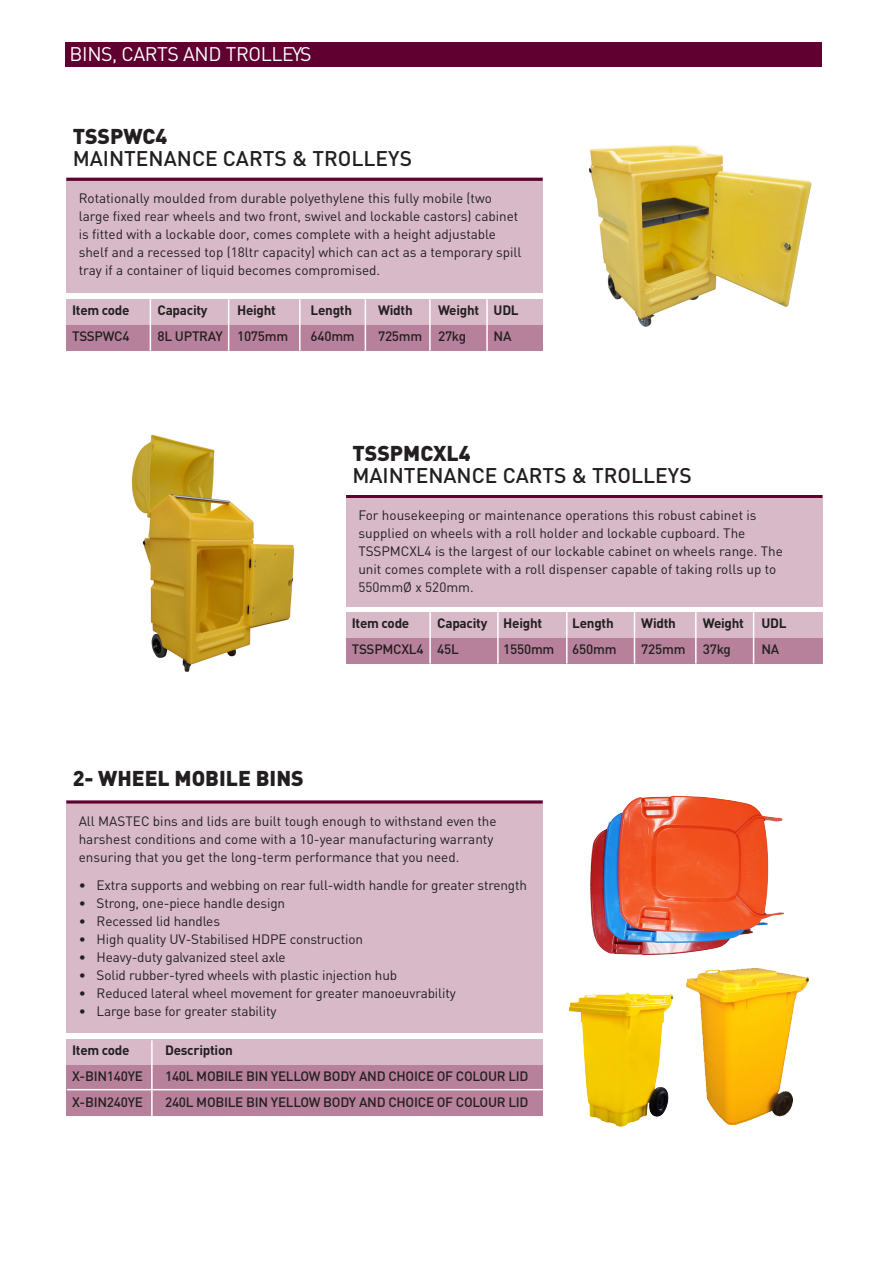
<style>
.page{position:relative;width:893px;height:1263px;background:#fff}
.page>*{position:absolute;margin:0;border:0;box-sizing:border-box;transform-origin:0 0}
.t1{font:900 21.15px "DIN";color:#231f20}
.t2{font:500 21px "DIN";color:#231f20}
.t3{font:19.5px "DIN";letter-spacing:-.02em;color:#fff}
.t4{font:13.5px/18px "DIN";color:#231f20}
.t5{font:500 13.5px "DIN";letter-spacing:-.02em;color:#231f20}
.t6{font:700 13.5px "DIN";letter-spacing:-.02em;color:#231f20}
</style>
<div class="page">
<div style="left:67px;top:1065px;width:476px;height:51px;background:#b7819b"></div>
<div style="left:67px;top:1039px;width:476px;height:26px;background:#d7b9c7"></div>
<img style="left:131px;top:434px;width:224px;height:238px">
<div style="left:346px;top:495px;width:476px;height:111px;background:#d7b9c7"></div>
<hr style="left:346px;top:495px;width:476px;height:3px;background:#5f0031">
<div style="left:347px;top:638px;width:476px;height:25px;background:#b7819b"></div>
<div style="left:347px;top:612px;width:476px;height:26px;background:#d7b9c7"></div>
<hr style="left:429px;top:612px;width:2px;height:51px;background:#fff">
<hr style="left:151px;top:1040px;width:2px;height:76px;background:#fff">
<hr style="left:497px;top:612px;width:2px;height:51px;background:#fff">
<hr style="left:566px;top:612px;width:1px;height:51px;background:#fff">
<hr style="left:634px;top:612px;width:1px;height:51px;background:#fff">
<hr style="left:695px;top:612px;width:2px;height:51px;background:#fff">
<hr style="left:753px;top:612px;width:1px;height:51px;background:#fff">
<div style="left:65px;top:42px;width:757px;height:24px;background:#5f0031"></div>
<div style="left:66px;top:178px;width:476px;height:115px;background:#d7b9c7"></div>
<div style="left:66px;top:800px;width:476px;height:233px;background:#d7b9c7"></div>
<hr style="left:66px;top:178px;width:477px;height:3px;background:#5f0031">
<hr style="left:66px;top:800px;width:477px;height:3px;background:#5f0031">
<img style="left:589px;top:145px;width:223px;height:182px">
<div style="left:67px;top:325px;width:476px;height:26px;background:#b7819b"></div>
<div style="left:67px;top:299px;width:476px;height:26px;background:#d7b9c7"></div>
<hr style="left:150px;top:299px;width:1px;height:52px;background:#fff">
<hr style="left:228px;top:299px;width:1px;height:52px;background:#fff">
<hr style="left:299px;top:299px;width:2px;height:52px;background:#fff">
<hr style="left:365px;top:299px;width:1px;height:52px;background:#fff">
<hr style="left:429px;top:299px;width:2px;height:52px;background:#fff">
<hr style="left:486px;top:299px;width:2px;height:52px;background:#fff">
<hr style="left:67px;top:1089px;width:476px;height:1px;background:#fff">
<img style="left:697px;top:969px;width:112px;height:155px">
<img style="left:590px;top:795px;width:194px;height:161px">
<img style="left:568px;top:978px;width:129px;height:149px">
<p class="t3" style="left:70px;top:42px;width:243px">BINS, CARTS AND TROLLEYS</p>
<p class="t1" style="left:73px;top:122px;width:96px">TSSPWC4</p>
<p class="t2" style="left:73px;top:145px;width:341px">MAINTENANCE CARTS &amp; TROLLEYS</p>
<p class="t4" style="left:79px;top:189px;width:444px">Rotationally moulded from durable polyethylene this fully mobile (two large fixed rear wheels and two front, swivel and lockable castors) cabinet is fitted with a lockable door, comes complete with a height adjustable shelf and a recessed top (18ltr capacity) which can act as a temporary spill tray if a container of liquid becomes compromised.</p>
<p class="t6" style="left:72px;top:301px;width:59px">Item code</p>
<p class="t6" style="left:158px;top:301px;width:52px">Capacity</p>
<p class="t6" style="left:237px;top:301px;width:40px">Height</p>
<p class="t6" style="left:311px;top:301px;width:43px">Length</p>
<p class="t6" style="left:378px;top:301px;width:36px">Width</p>
<p class="t6" style="left:438px;top:301px;width:82px">Weight UDL</p>
<p class="t5" style="left:72px;top:327px;width:59px">TSSPWC4</p>
<p class="t5" style="left:158px;top:327px;width:132px">8L UPTRAY 1075mm</p>
<p class="t5" style="left:311px;top:327px;width:46px">640mm</p>
<p class="t5" style="left:378px;top:327px;width:90px">725mm 27kg</p>
<p class="t5" style="left:494px;top:327px;width:19px">NA</p>
<p class="t1" style="left:73px;top:765px;width:233px">2- WHEEL MOBILE BINS</p>
<p class="t1" style="left:352px;top:439px;width:120px">TSSPMCXL4</p>
<p class="t2" style="left:352px;top:462px;width:341px">MAINTENANCE CARTS &amp; TROLLEYS</p>
<p class="t4" style="left:358px;top:506px;width:426px">For housekeeping or maintenance operations this robust cabinet is supplied on wheels with a roll holder and lockable cupboard. The TSSPMCXL4 is the largest of our lockable cabinet on wheels range. The unit comes complete with a roll dispenser capable of taking rolls up to 550mmØ x 520mm.</p>
<p class="t6" style="left:352px;top:614px;width:59px">Item code</p>
<p class="t6" style="left:437px;top:614px;width:106px">Capacity Height</p>
<p class="t6" style="left:572px;top:614px;width:43px">Length</p>
<p class="t6" style="left:641px;top:614px;width:36px">Width</p>
<p class="t6" style="left:703px;top:614px;width:43px">Weight</p>
<p class="t6" style="left:761px;top:614px;width:27px">UDL</p>
<p class="t5" style="left:352px;top:640px;width:109px">TSSPMCXL4 45L</p>
<p class="t5" style="left:503px;top:640px;width:53px">1550mm</p>
<p class="t5" style="left:572px;top:640px;width:46px">650mm</p>
<p class="t5" style="left:641px;top:640px;width:46px">725mm</p>
<p class="t5" style="left:703px;top:640px;width:30px">37kg</p>
<p class="t5" style="left:761px;top:640px;width:19px">NA</p>
<p class="t4" style="left:79px;top:811px;width:419px">All MASTEC bins and lids are built tough enough to withstand even the harshest conditions and come with a 10-year manufacturing warranty ensuring that you get the long-term performance that you need.</p>
<p class="t4" style="left:79px;top:876px;width:450px">• Extra supports and webbing on rear full-width handle for greater strength</p>
<p class="t4" style="left:79px;top:894px;width:208px">• Strong, one-piece handle design</p>
<p class="t4" style="left:79px;top:912px;width:143px">• Recessed lid handles</p>
<p class="t4" style="left:79px;top:930px;width:286px">• High quality UV-Stabilised HDPE construction</p>
<p class="t4" style="left:79px;top:948px;width:209px">• Heavy-duty galvanized steel axle</p>
<p class="t4" style="left:79px;top:966px;width:320px">• Solid rubber-tyred wheels with plastic injection hub</p>
<p class="t4" style="left:79px;top:984px;width:379px">• Reduced lateral wheel movement for greater manoeuvrability</p>
<p class="t4" style="left:79px;top:1002px;width:199px">• Large base for greater stability</p>
<p class="t6" style="left:72px;top:1041px;width:59px">Item code</p>
<p class="t6" style="left:165px;top:1041px;width:69px">Description</p>
<p class="t5" style="left:72px;top:1067px;width:72px">X-BIN140YE</p>
<p class="t5" style="left:165px;top:1067px;width:365px">140L MOBILE BIN YELLOW BODY AND CHOICE OF COLOUR LID</p>
<p class="t5" style="left:72px;top:1093px;width:72px">X-BIN240YE</p>
<p class="t5" style="left:165px;top:1093px;width:365px">240L MOBILE BIN YELLOW BODY AND CHOICE OF COLOUR LID</p>
</div>
